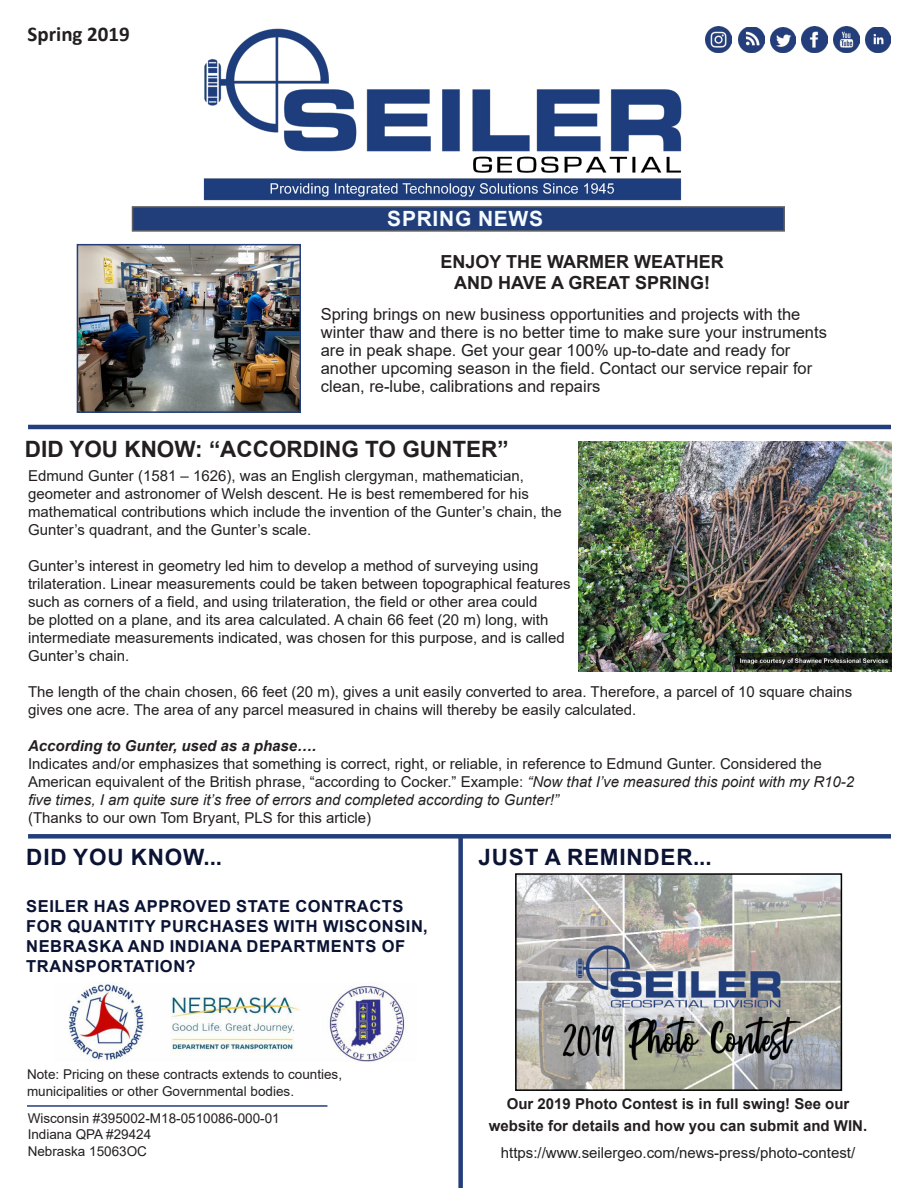
<style>
.page{position:relative;width:918px;height:1188px;background:#fff}
.page>*{position:absolute;margin:0;border:0;box-sizing:border-box;transform-origin:0 0}
.t1{font:700 22.5px "Arial";color:#231f20}
.t2{font:700 22.5px "Arial";letter-spacing:.035em;color:#0b1334}
.t3{font:700 21px "Arial";letter-spacing:.035em;color:#f6fcff}
.t4{font:700 21px "Calibri";color:#231f20}
.t5{font:700 18px "Arial";color:#231f20}
.t6{font:16.5px/18px "Arial";color:#231f20}
.t7{font:700 16.5px/19.8px "Arial";letter-spacing:.035em;color:#0b1334}
.t8{font:15px/18px "Arial";color:#231f20}
.t9{font:700 15px "Arial";color:#231f20}
.t10{font:italic 700 15px "Arial";color:#231f20}
.t11{font:13.5px/16.2px "Arial";color:#231f20}
.s1{font-style:italic}
</style>
<div class="page">
<div style="left:132px;top:206px;width:653px;height:26px;background:#213e7a;border:2px solid #5f5f62"></div>
<img style="left:203px;top:28px;width:479px;height:173px">
<img style="left:80px;top:247px;width:218px;height:163px">
<div style="left:77px;top:244px;width:224px;height:169px;border:2px solid #233e7a"></div>
<hr style="left:28px;top:425px;width:863px;height:4px;background:#233e7a">
<div style="left:28px;top:834px;width:863px;height:5px;background:#233e7a"></div>
<div style="left:458px;top:836px;width:5px;height:352px;background:#233e7a"></div>
<img style="left:579px;top:442px;width:312px;height:230px">
<img style="left:518px;top:876px;width:321px;height:212px">
<div style="left:515px;top:873px;width:327px;height:218px;border:2px solid #000"></div>
<img style="left:68px;top:983px;width:337px;height:78px">
<hr style="left:27px;top:1105px;width:300px;height:2px;background:#233e7a">
<img style="left:739px;top:27px;width:25px;height:25px">
<img style="left:802px;top:27px;width:26px;height:26px">
<img style="left:706px;top:27px;width:25px;height:26px">
<img style="left:865px;top:27px;width:26px;height:25px">
<img style="left:770px;top:27px;width:26px;height:25px">
<img style="left:834px;top:27px;width:25px;height:26px">
<p class="t4" style="left:28px;top:19px;width:104px">Spring 2019</p>
<p class="t3" style="left:387px;top:204px;width:157px">SPRING NEWS</p>
<p class="t5" style="left:441px;top:249px;width:285px">ENJOY THE WARMER WEATHER</p>
<p class="t5" style="left:454px;top:270px;width:258px">AND HAVE A GREAT SPRING!</p>
<p class="t6" style="left:321px;top:306px;width:508px">Spring brings on new business opportunities and projects with the winter thaw and there is no better time to make sure your instruments are in peak shape. Get your gear 100% up-to-date and ready for another upcoming season in the field. Contact our service repair for clean, re-lube, calibrations and repairs</p>
<p class="t1" style="left:25px;top:433px;width:485px">DID YOU KNOW: “ACCORDING TO GUNTER”</p>
<p class="t8" style="left:28px;top:466px;width:535px">Edmund Gunter (1581 – 1626), was an English clergyman, mathematician, geometer and astronomer of Welsh descent. He is best remembered for his mathematical contributions which include the invention of the Gunter’s chain, the Gunter’s quadrant, and the Gunter’s scale.</p>
<p class="t8" style="left:28px;top:556px;width:544px">Gunter’s interest in geometry led him to develop a method of surveying using trilateration. Linear measurements could be taken between topographical features such as corners of a field, and using trilateration, the field or other area could<br>be plotted on a plane, and its area calculated. A chain 66 feet (20 m) long, with intermediate measurements indicated, was chosen for this purpose, and is called Gunter’s chain.</p>
<p class="t8" style="left:28px;top:682px;width:826px">The length of the chain chosen, 66 feet (20 m), gives a unit easily converted to area. Therefore, a parcel of 10 square chains gives one acre. The area of any parcel measured in chains will thereby be easily calculated.</p>
<p class="t10" style="left:28px;top:735px;width:290px">According to Gunter, used as a phase….</p>
<p class="t8" style="left:28px;top:754px;width:828px">Indicates and/or emphasizes that something is correct, right, or reliable, in reference to Edmund Gunter. Considered the<br>American equivalent of the British phrase, “according to Cocker.” Example: <span class="s1">“Now that I’ve measured this point with my R10-2 five times, I am quite sure it’s free of errors and completed according to Gunter!”</span></p>
<p class="t8" style="left:28px;top:808px;width:345px">(Thanks to our own Tom Bryant, PLS for this article)</p>
<p class="t2" style="left:26px;top:842px;width:197px">DID YOU KNOW...</p>
<p class="t7" style="left:26px;top:897px;width:403px">SEILER HAS APPROVED STATE CONTRACTS<br>FOR QUANTITY PURCHASES WITH WISCONSIN,<br>NEBRASKA AND INDIANA DEPARTMENTS OF<br>TRANSPORTATION?</p>
<p class="t11" style="left:27px;top:1066px;width:317px">Note: Pricing on these contracts extends to counties, municipalities or other Governmental bodies.</p>
<p class="t11" style="left:28px;top:1110px;width:254px">Wisconsin #395002-M18-0510086-000-01</p>
<p class="t11" style="left:28px;top:1126px;width:125px">Indiana QPA #29424</p>
<p class="t11" style="left:28px;top:1143px;width:121px">Nebraska 15063OC</p>
<p class="t2" style="left:479px;top:842px;width:235px">JUST A REMINDER...</p>
<p class="t9" style="left:507px;top:1093px;width:344px">Our 2019 Photo Contest is in full swing! See our</p>
<p class="t9" style="left:489px;top:1115px;width:380px">website for details and how you can submit and WIN.</p>
<p class="t8" style="left:501px;top:1144px;width:356px">https://www.seilergeo.com/news-press/photo-contest/</p>
</div>
